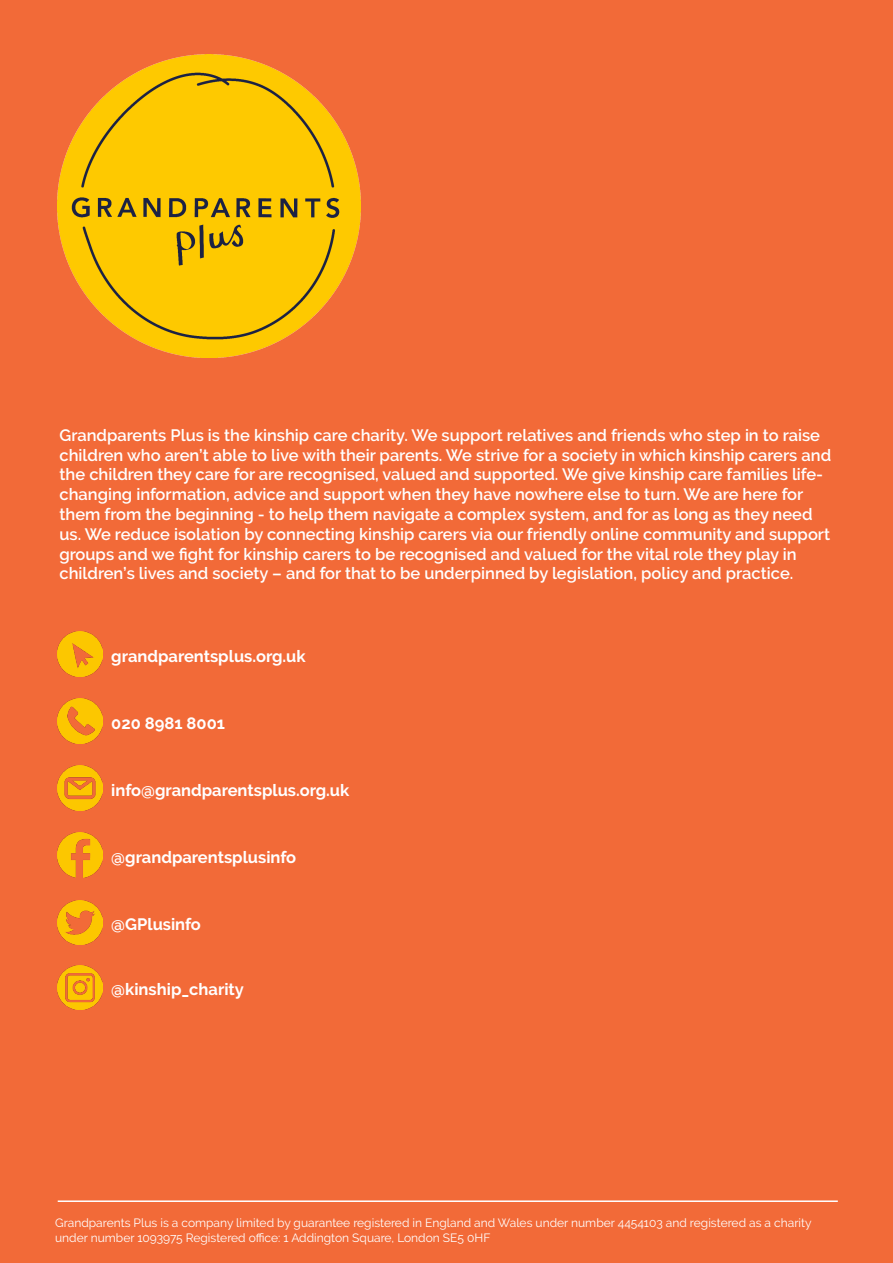
<style>
.page{position:relative;width:893px;height:1263px;background:#f26a38}
.page>*{position:absolute;margin:0;border:0;box-sizing:border-box;transform-origin:0 0}
.Raleway{font:600 16.5px/19.8px "Raleway";color:#fff}
.Raleway-2{font:700 16.5px "Raleway";color:#fff}
.Raleway-3{font:12px/14.4px "Raleway";color:#fff}
</style>
<div class="page">
<img style="left:57px;top:54px;width:304px;height:303px">
<hr style="left:58px;top:1200px;width:780px;height:2px;background:#fff">
<img style="left:58px;top:631px;width:44px;height:45px">
<img style="left:58px;top:765px;width:44px;height:45px">
<img style="left:58px;top:698px;width:44px;height:45px">
<img style="left:58px;top:900px;width:44px;height:44px">
<img style="left:58px;top:833px;width:44px;height:44px">
<img style="left:58px;top:965px;width:44px;height:44px">
<p class="Raleway" style="left:60px;top:425px;width:773px">Grandparents Plus is the kinship care charity. We support relatives and friends who step in to raise children who aren’t able to live with their parents. We strive for a society in which kinship carers and the children they care for are recognised, valued and supported. We give kinship care families life&shy;changing information, advice and support when they have nowhere else to turn. We are here for them from the beginning - to help them navigate a complex system, and for as long as they need us. We reduce isolation by connecting kinship carers via our friendly online community and support groups and we fight for kinship carers to be recognised and valued for the vital role they play in children’s lives and society – and for that to be underpinned by legislation, policy and practice.</p>
<p class="Raleway-2" style="left:111px;top:646px;width:196px">grandparentsplus.org.uk</p>
<p class="Raleway-2" style="left:111px;top:713px;width:115px">020 8981 8001</p>
<p class="Raleway-2" style="left:111px;top:780px;width:240px">info@grandparentsplus.org.uk</p>
<p class="Raleway-2" style="left:111px;top:848px;width:186px">@grandparentsplusinfo</p>
<p class="Raleway-2" style="left:111px;top:915px;width:91px">@GPlusinfo</p>
<p class="Raleway-2" style="left:111px;top:980px;width:134px">@kinship_charity</p>
<p class="Raleway-3" style="left:55px;top:1216px;width:758px">Grandparents Plus is a company limited by guarantee registered in England and Wales under number 4454103 and registered as a charity under number 1093975 Registered office: 1 Addington Square, London SE5 0HF</p>
</div>
